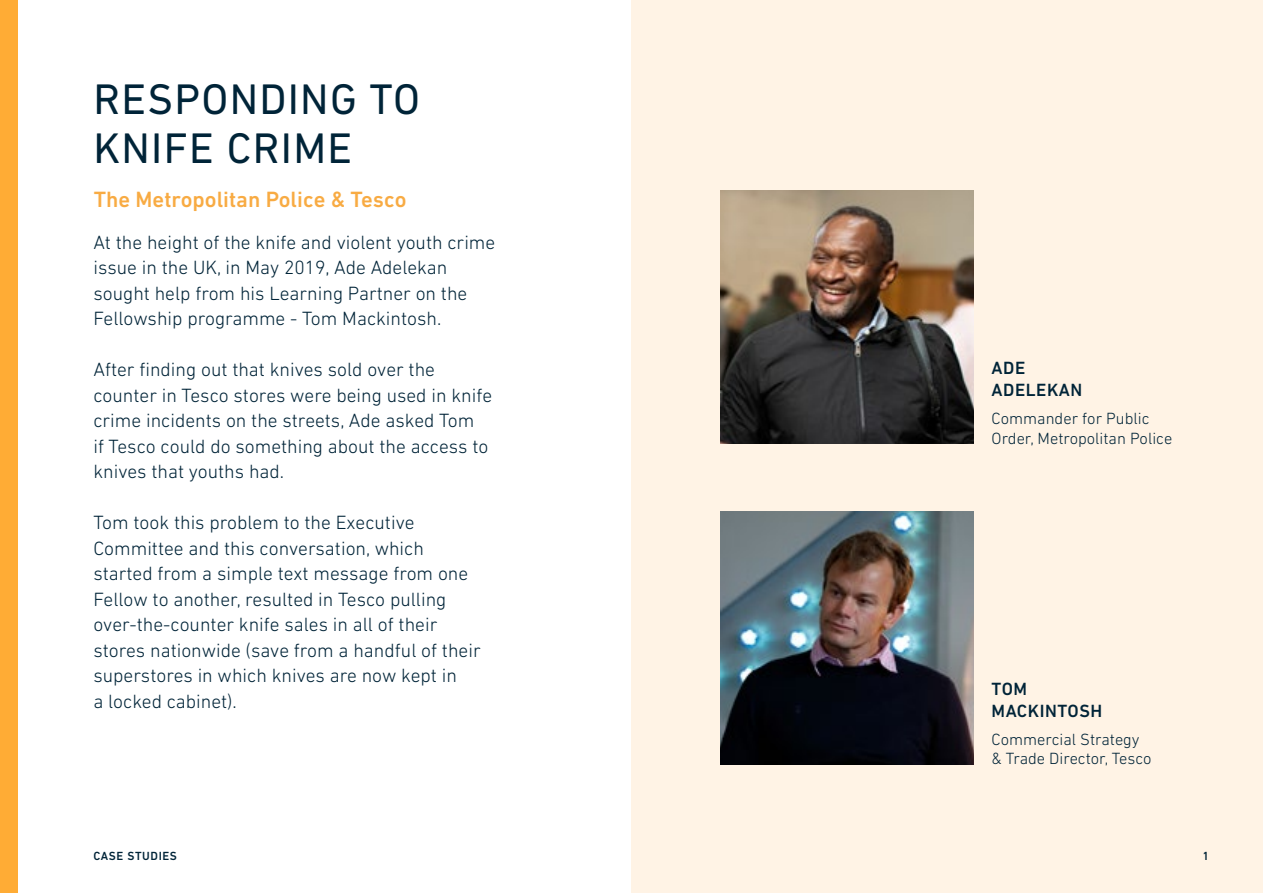
<style>
.page{position:relative;width:1263px;height:893px;background:#fff}
.page>*{position:absolute;margin:0;border:0;box-sizing:border-box;transform-origin:0 0}
.t1{font:43.5px/49.5px "DIN Next LT Pro";letter-spacing:.03em;color:#002438}
.t2{font:500 22.5px "DIN Next LT Pro";color:#f8ab43}
.t3{font:300 19.5px/25.5px "DIN Next LT Pro";color:#002438}
.t4{font:500 18px/21.6px "DIN Next LT Pro";letter-spacing:.03em;color:#002438}
.t5{font:300 16.5px/19.5px "DIN Next LT Pro";color:#002438}
.t6{font:500 12px "DIN Next LT Pro";letter-spacing:.05em;color:#002438}
</style>
<div class="page">
<div style="left:631px;top:0;width:632px;height:893px;background:#fff3e5"></div>
<img style="left:720px;top:511px;width:253px;height:253px">
<img style="left:720px;top:190px;width:253px;height:253px">
<div style="left:0;top:0;width:17px;height:893px;background:#ffac35"></div>
<h1 class="t1" style="left:93px;top:74px;width:328px">RESPONDING TO<br>KNIFE CRIME</h1>
<p class="t2" style="left:94px;top:186px;width:314px">The Metropolitan Police &amp; Tesco</p>
<p class="t3" style="left:93px;top:229px;width:403px">At the height of the knife and violent youth crime issue in the UK, in May 2019, Ade Adelekan sought help from his Learning Partner on the Fellowship programme - Tom Mackintosh.</p>
<p class="t3" style="left:93px;top:357px;width:400px">After finding out that knives sold over the counter in Tesco stores were being used in knife crime incidents on the streets, Ade asked Tom<br>if Tesco could do something about the access to knives that youths had.</p>
<p class="t3" style="left:93px;top:510px;width:389px">Tom took this problem to the Executive Committee and this conversation, which started from a simple text message from one Fellow to another, resulted in Tesco pulling over-the-counter knife sales in all of their stores nationwide (save from a handful of their superstores in which knives are now kept in<br>a locked cabinet).</p>
<p class="t4" style="left:991px;top:357px;width:92px">ADE<br>ADELEKAN</p>
<p class="t5" style="left:991px;top:408px;width:182px">Commander for Public<br>Order, Metropolitan Police</p>
<p class="t4" style="left:991px;top:678px;width:112px">TOM<br>MACKINTOSH</p>
<p class="t5" style="left:991px;top:729px;width:161px">Commercial Strategy &amp; Trade Director, Tesco</p>
<p class="t6" style="left:93px;top:849px;width:85px">CASE STUDIES</p>
<p class="t6" style="left:1202px;top:849px;width:8px">1</p>
</div>
